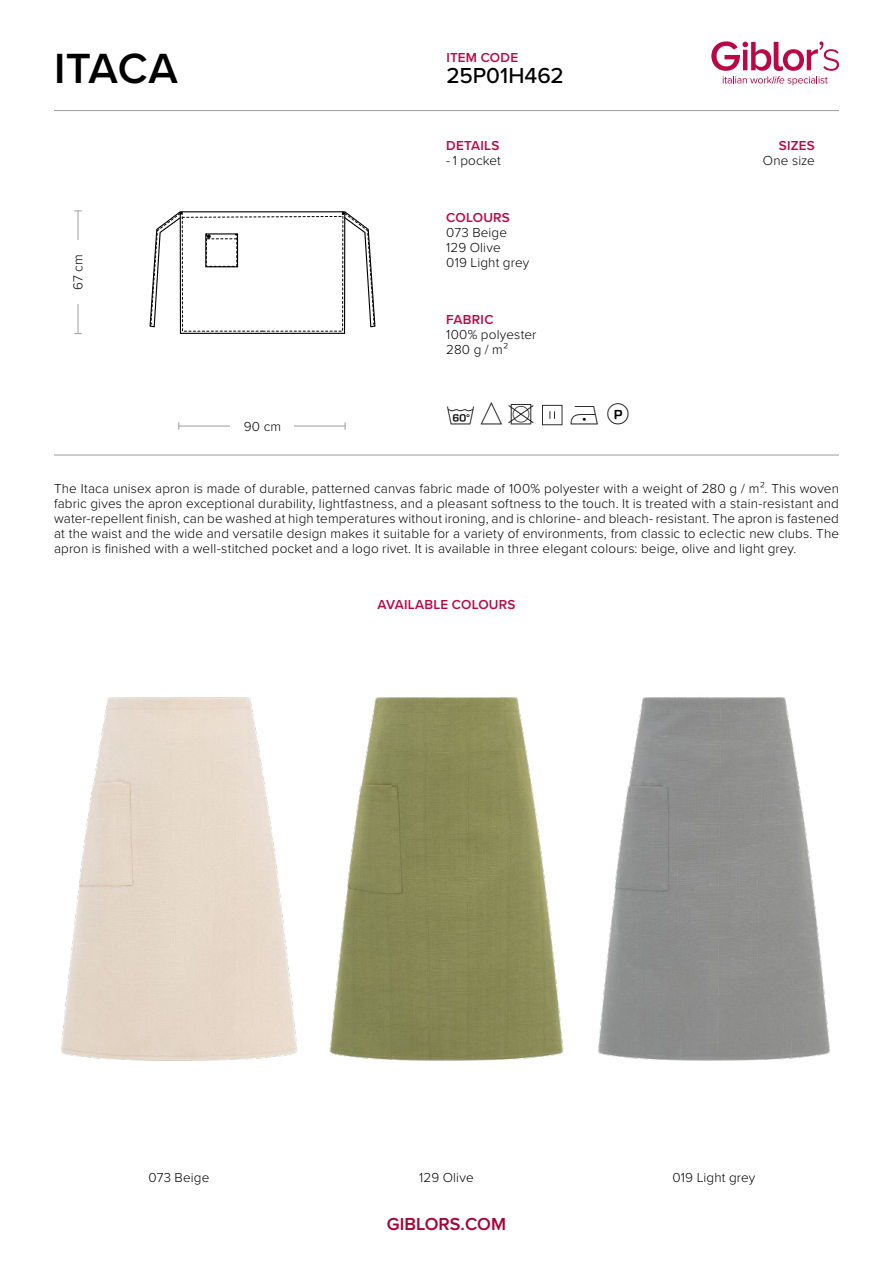
<style>
.page{position:relative;width:893px;height:1263px;background:#fff}
.page>*{position:absolute;margin:0;border:0;box-sizing:border-box;transform-origin:0 0}
.t1{font:600 43.8px "Proxima Nova";color:#000}
.t2{font:500 22.5px "Proxima Nova";color:#000}
.t3{font:600 18px "Proxima Nova";color:#a90034}
.t4{font:300 13.5px/15px "Proxima Nova";letter-spacing:.01em;color:#000}
.t5{font:600 13.5px "Proxima Nova";letter-spacing:.015em;color:#b90845}
</style>
<div class="page">
<svg style="left:711px;top:41px;width:128px;height:44px"></svg>
<hr style="left:54px;top:110px;width:785px;height:1px;background:#9d9d9c">
<hr style="left:54px;top:455px;width:785px;height:1px;background:#9d9d9c">
<hr style="left:78px;top:211px;width:1px;height:123px;background:#9d9d9c">
<div style="left:72px;top:240px;width:10px;height:64px;background:#fff"></div>
<svg style="left:149px;top:211px;width:227px;height:123px"></svg>
<hr style="left:179px;top:426px;width:166px;height:1px;background:#9d9d9c">
<div style="left:231px;top:420px;width:63px;height:10px;background:#fff"></div>
<svg style="left:542px;top:405px;width:20px;height:20px"></svg>
<img style="left:61px;top:697px;width:770px;height:364px">
<h1 class="t1" style="left:54px;top:36px;width:126px">ITACA</h1>
<p class="t4" style="left:70px;top:290px;width:37px;rotate:-90deg">67 cm</p>
<p class="t4" style="left:244px;top:418px;width:39px">90 cm</p>
<p class="t5" style="left:446px;top:48px;width:73px">ITEM CODE</p>
<h2 class="t2" style="left:446px;top:59px;width:119px">25P01H462</h2>
<p class="t5" style="left:446px;top:136px;width:55px">DETAILS</p>
<p class="t4" style="left:446px;top:152px;width:56px">- 1 pocket</p>
<p class="t5" style="left:446px;top:208px;width:65px">COLOURS</p>
<p class="t4" style="left:446px;top:224px;width:84px">073 Beige<br>129 Olive<br>019 Light grey</p>
<p class="t5" style="left:446px;top:310px;width:49px">FABRIC</p>
<p class="t4" style="left:446px;top:326px;width:92px">100% polyester<br>280 g / m²</p>
<p class="t5" style="left:779px;top:136px;width:38px">SIZES</p>
<p class="t4" style="left:763px;top:152px;width:53px">One size</p>
<p class="t4" style="left:54px;top:480px;width:787px;text-align:justify">The Itaca unisex apron is made of durable, patterned canvas fabric made of 100% polyester with a weight of 280 g / m². This woven fabric gives the apron exceptional durability, lightfastness, and a pleasant softness to the touch. It is treated with a stain-resistant and water-repellent finish, can be washed at high temperatures without ironing, and is chlorine- and bleach- resistant. The apron is fastened at the waist and the wide and versatile design makes it suitable for a variety of environments, from classic to eclectic new clubs. The apron is finished with a well-stitched pocket and a logo rivet. It is available in three elegant colours: beige, olive and light grey.</p>
<p class="t5" style="left:377px;top:595px;width:140px">AVAILABLE COLOURS</p>
<p class="t4" style="left:149px;top:1169px;width:62px">073 Beige</p>
<p class="t4" style="left:419px;top:1169px;width:56px">129 Olive</p>
<p class="t4" style="left:672px;top:1169px;width:84px">019 Light grey</p>
<h3 class="t3" style="left:387px;top:1210px;width:121px">GIBLORS.COM</h3>
</div>
